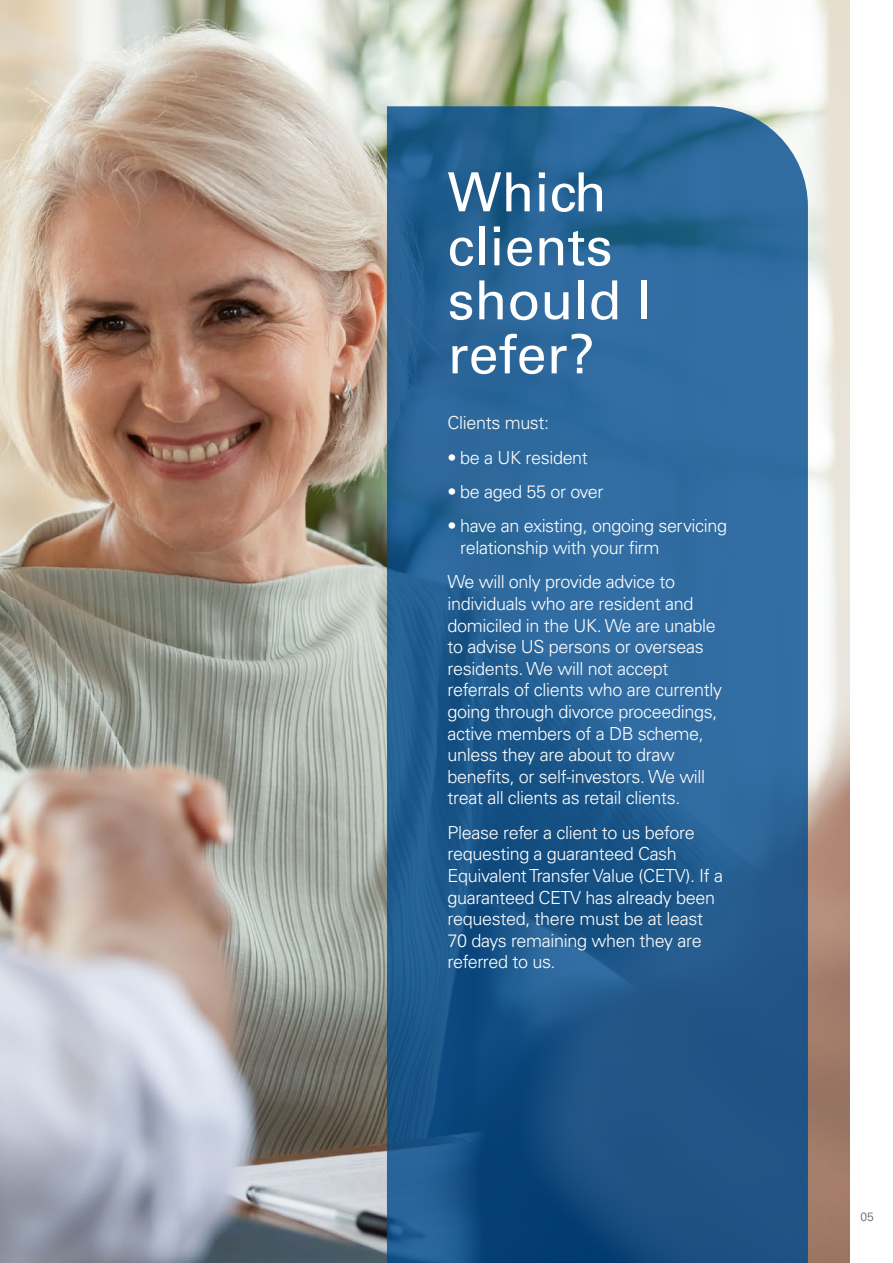
<style>
.page{position:relative;width:893px;height:1263px;background:#fff}
.page>*{position:absolute;margin:0;border:0;box-sizing:border-box;transform-origin:0 0}
.t1{font:54px/54px "Univers LT Std";color:#fff}
.t2{font:300 18px/21.6px "Univers LT Std";letter-spacing:-.02em;color:#fff}
.t3{font:300 12px "Univers LT Std";color:#57585a}
</style>
<div class="page">
<img style="left:0;top:0;width:850px;height:1263px">
<svg style="left:387px;top:106px;width:421px;height:1157px;background:#255f92"></svg>
<p class="t1" style="left:448px;top:165px;width:206px">Which clients should I refer?</p>
<p class="t2" style="left:448px;top:412px;width:103px">Clients must:</p>
<p class="t2" style="left:448px;top:446px;width:142px">• be a UK resident</p>
<p class="t2" style="left:448px;top:481px;width:158px">• be aged 55 or over</p>
<p class="t2" style="left:460px;top:515px;width:268px;text-indent:-13px">• have an existing, ongoing servicing relationship with your firm</p>
<p class="t2" style="left:448px;top:571px;width:276px">We will only provide advice to individuals who are resident and domiciled in the UK. We are unable to advise US persons or overseas residents. We will not accept referrals of clients who are currently going through divorce proceedings, active members of a DB scheme, unless they are about to draw benefits, or self-investors. We will treat all clients as retail clients.</p>
<p class="t2" style="left:448px;top:821px;width:277px">Please refer a client to us before requesting a guaranteed Cash<br>Equivalent Transfer Value (CETV). If a guaranteed CETV has already been requested, there must be at least<br>70 days remaining when they are referred to us.</p>
<p class="t3" style="left:860px;top:1209px;width:15px">05</p>
</div>
